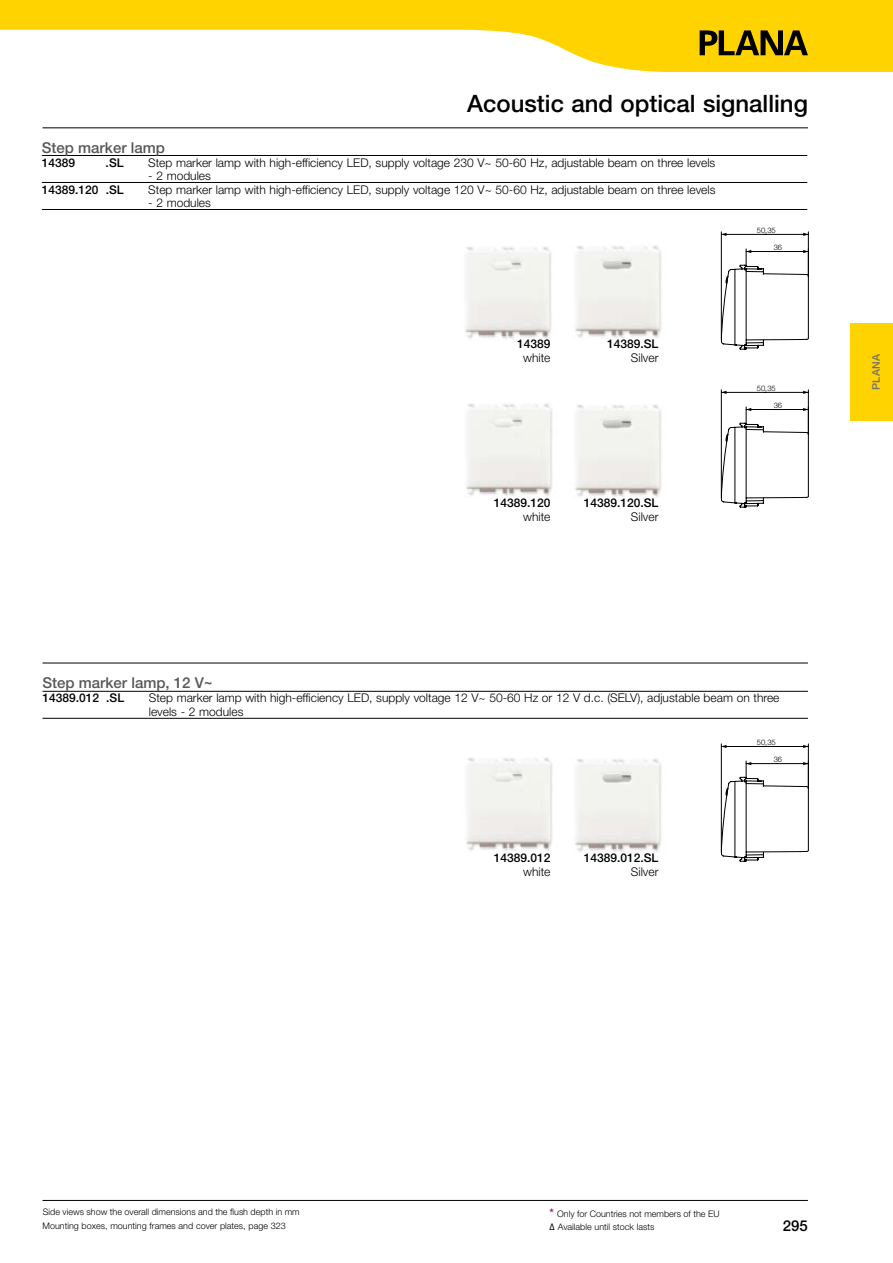
<style>
.page{position:relative;width:893px;height:1263px;background:#fff}
.page>*{position:absolute;margin:0;border:0;box-sizing:border-box;transform-origin:0 0}
.t1{font:500 24px "Helvetica Neue LT Std";color:#000}
.t2{font:500 15px "Helvetica Neue LT Std";color:#58585a}
.t3{font:500 15px "Helvetica Neue LT Std";color:#000}
.t4{font:300 12px/13.5px "Helvetica Neue LT Std";color:#000}
.t5{font:500 12px "Helvetica Neue LT Std";color:#000}
.t6{font:500 10.5px "Helvetica Neue LT Std";color:#707173}
.t7{font:300 9px/14.2px "Helvetica Neue LT Std";color:#000}
.t8{font:300 7.5px "Helvetica Neue LT Std";color:#000}
.s1{font-weight:500;font-size:12px;color:#93117e}
.s2{font-weight:500}
</style>
<div class="page">
<svg style="left:0;top:0;width:893px;height:72px;fill:#ffd300"></svg>
<hr style="left:43px;top:127px;width:765px;height:1px;background:#000">
<hr style="left:43px;top:1200px;width:765px;height:1px;background:#000">
<hr style="left:43px;top:663px;width:765px;height:1px;background:#000">
<svg style="left:700px;top:30px;width:108px;height:25px"></svg>
<div style="left:850px;top:323px;width:43px;height:98px;background:#ffd300"></div>
<hr style="left:42px;top:155px;width:765px;height:1px;background:#000">
<hr style="left:42px;top:182px;width:765px;height:1px;background:#000">
<hr style="left:42px;top:209px;width:765px;height:1px;background:#000">
<hr style="left:808px;top:232px;width:1px;height:44px;background:#000">
<hr style="left:721px;top:232px;width:1px;height:108px;background:#000">
<hr style="left:765px;top:234px;width:43px;height:1px;background:#000">
<hr style="left:721px;top:234px;width:44px;height:1px;background:#000">
<svg style="left:721px;top:249px;width:88px;height:100px"></svg>
<hr style="left:808px;top:390px;width:1px;height:44px;background:#000">
<hr style="left:721px;top:390px;width:1px;height:108px;background:#000">
<hr style="left:765px;top:392px;width:43px;height:1px;background:#000">
<hr style="left:721px;top:392px;width:44px;height:1px;background:#000">
<svg style="left:721px;top:407px;width:88px;height:100px"></svg>
<hr style="left:43px;top:691px;width:765px;height:1px;background:#000">
<hr style="left:43px;top:718px;width:765px;height:1px;background:#000">
<hr style="left:808px;top:744px;width:1px;height:44px;background:#000">
<hr style="left:721px;top:744px;width:1px;height:108px;background:#000">
<hr style="left:765px;top:746px;width:43px;height:1px;background:#000">
<hr style="left:721px;top:746px;width:44px;height:1px;background:#000">
<svg style="left:721px;top:761px;width:88px;height:100px"></svg>
<img style="left:575px;top:245px;width:87px;height:93px">
<img style="left:575px;top:404px;width:87px;height:93px">
<img style="left:575px;top:759px;width:87px;height:93px">
<img style="left:465px;top:246px;width:87px;height:93px">
<img style="left:466px;top:403px;width:87px;height:93px">
<img style="left:466px;top:758px;width:87px;height:93px">
<h1 class="t1" style="left:467px;top:89px;width:342px">Acoustic and optical signalling</h1>
<p class="t2" style="left:42px;top:138px;width:125px">Step marker lamp</p>
<p class="t5" style="left:42px;top:155px;width:35px">14389</p>
<p class="t5" style="left:106px;top:155px;width:19px">.SL</p>
<p class="t4" style="left:148px;top:155px;width:569px">Step marker lamp with high-efficiency LED, supply voltage 230 V~ 50-60 Hz, adjustable beam on three levels</p>
<p class="t4" style="left:148px;top:169px;width:64px">- 2 modules</p>
<p class="t5" style="left:42px;top:182px;width:83px">14389.120 .SL</p>
<p class="t4" style="left:148px;top:182px;width:569px">Step marker lamp with high-efficiency LED, supply voltage 120 V~ 50-60 Hz, adjustable beam on three levels</p>
<p class="t4" style="left:148px;top:196px;width:64px">- 2 modules</p>
<p class="t5" style="left:517px;top:337px;width:35px">14389</p>
<p class="t4" style="left:523px;top:351px;width:29px">white</p>
<p class="t5" style="left:607px;top:337px;width:53px">14389.SL</p>
<p class="t4" style="left:631px;top:351px;width:29px">Silver</p>
<p class="t5" style="left:494px;top:496px;width:58px">14389.120</p>
<p class="t4" style="left:523px;top:510px;width:29px">white</p>
<p class="t5" style="left:584px;top:496px;width:76px">14389.120.SL</p>
<p class="t4" style="left:631px;top:510px;width:29px">Silver</p>
<p class="t8" style="left:757px;top:226px;width:21px">50,35</p>
<p class="t8" style="left:774px;top:243px;width:10px">36</p>
<p class="t8" style="left:757px;top:384px;width:21px">50,35</p>
<p class="t8" style="left:774px;top:401px;width:10px">36</p>
<p class="t2" style="left:43px;top:674px;width:172px">Step marker lamp, 12 V~</p>
<p class="t5" style="left:43px;top:691px;width:83px">14389.012 .SL</p>
<p class="t4" style="left:149px;top:691px;width:632px">Step marker lamp with high-efficiency LED, supply voltage 12 V~ 50-60 Hz or 12 V d.c. (SELV), adjustable beam on three levels - 2 modules</p>
<p class="t8" style="left:757px;top:738px;width:21px">50,35</p>
<p class="t5" style="left:494px;top:851px;width:58px">14389.012</p>
<p class="t4" style="left:523px;top:864px;width:29px">white</p>
<p class="t5" style="left:584px;top:851px;width:76px">14389.012.SL</p>
<p class="t4" style="left:631px;top:864px;width:29px">Silver</p>
<p class="t8" style="left:774px;top:755px;width:10px">36</p>
<p class="t6" style="left:870px;top:390px;width:37px;rotate:-90deg">PLANA</p>
<p class="t7" style="left:43px;top:1204px;width:259px">Side views show the overall dimensions and the flush depth in mm<br>Mounting boxes, mounting frames and cover plates, page 323</p>
<p class="t7" style="left:549px;top:1206px;width:172px"><span class="s1">*</span> Only for Countries not members of the EU</p>
<p class="t7" style="left:549px;top:1219px;width:107px"><span class="s2">∆</span> Available until stock lasts</p>
<p class="t3" style="left:783px;top:1217px;width:27px">295</p>
</div>
